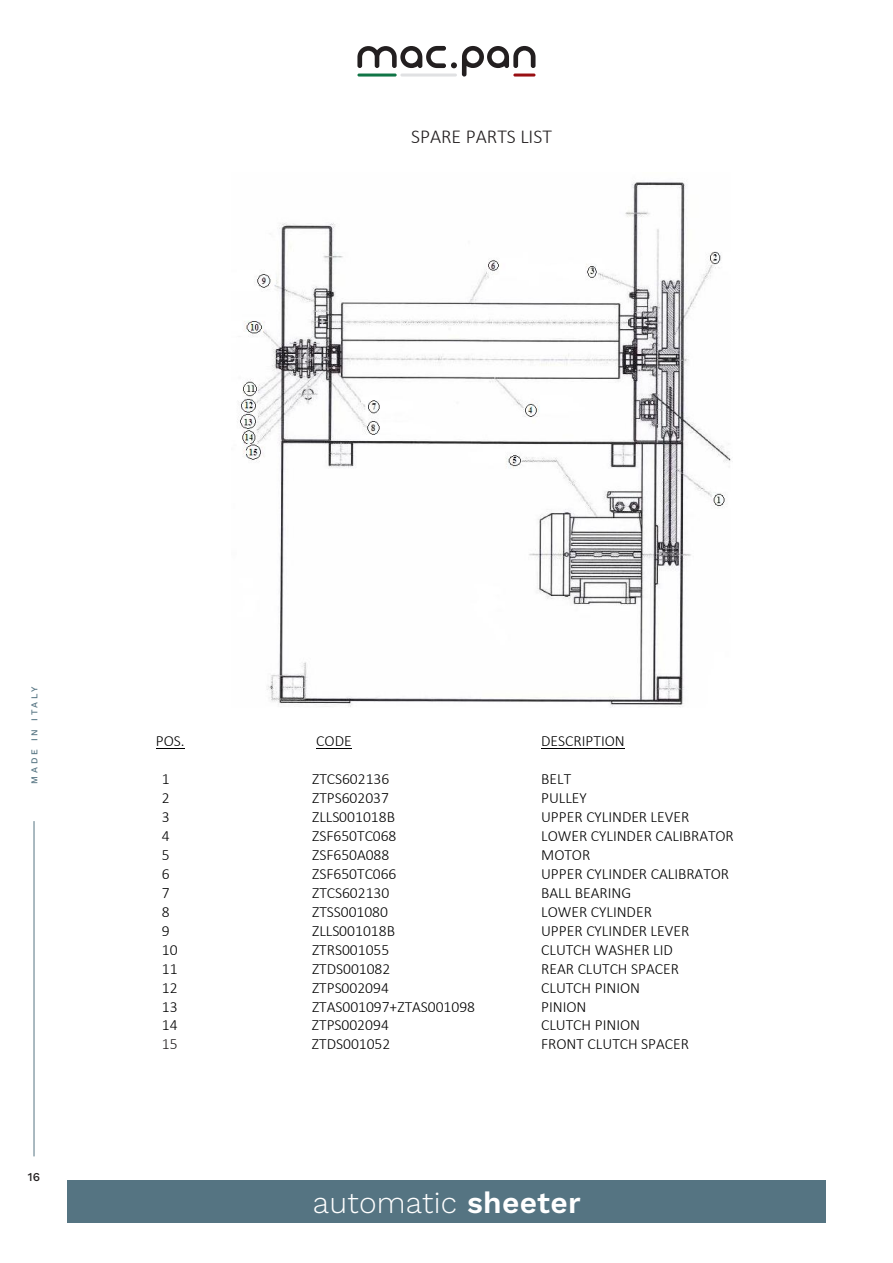
<style>
.page{position:relative;width:893px;height:1263px;background:#fff}
.page>*{position:absolute;margin:0;border:0;box-sizing:border-box;transform-origin:0 0}
.t1{font:30px "Work Sans";letter-spacing:.01em;color:#fff}
.t2{font:300 19.8px "Calibri";color:#221e1f}
.t3{font:300 15.6px "Calibri";color:#000}
.t4{font:300 15.6px "Calibri";color:#221e1f}
.t5{font:500 12px "Work Sans";color:#231f20}
.t6{font:500 9px "Work Sans";letter-spacing:.3em;color:#557482}
.s1{font-weight:600}
</style>
<div class="page">
<div style="left:67px;top:1180px;width:759px;height:42px;background:#557482"></div>
<hr style="left:34px;top:821px;width:1px;height:335px;background:#557482">
<img style="left:238px;top:182px;width:493px;height:525px">
<svg style="left:156px;top:748px;width:29px;height:1px"></svg>
<hr style="left:316px;top:748px;width:36px;height:1px;background:#000">
<hr style="left:541px;top:748px;width:84px;height:1px;background:#000">
<svg style="left:357px;top:46px;width:178px;height:31px"></svg>
<hr style="left:513px;top:74px;width:22px;height:3px;background:#990f13;border-radius:2px">
<hr style="left:400px;top:74px;width:57px;height:3px;background:#e0e1e3;border-radius:2px">
<hr style="left:357px;top:74px;width:40px;height:3px;background:#107546;border-radius:2px">
<p class="t2" style="left:411px;top:124px;width:143px">SPARE PARTS LIST</p>
<p class="t6" style="left:28px;top:784px;width:98px;rotate:-90deg">MADE IN ITALY</p>
<p class="t5" style="left:28px;top:1168px;width:14px">16</p>
<p class="t3" style="left:156px;top:731px;width:30px">POS.</p>
<p class="t3" style="left:316px;top:731px;width:37px">CODE</p>
<p class="t3" style="left:541px;top:731px;width:85px">DESCRIPTION</p>
<p class="t3" style="left:162px;top:769px;width:9px">1</p>
<p class="t3" style="left:312px;top:769px;width:79px">ZTCS602136</p>
<p class="t3" style="left:541px;top:769px;width:32px">BELT</p>
<p class="t3" style="left:162px;top:788px;width:9px">2</p>
<p class="t3" style="left:312px;top:788px;width:78px">ZTPS602037</p>
<p class="t3" style="left:541px;top:788px;width:47px">PULLEY</p>
<p class="t3" style="left:162px;top:807px;width:9px">3</p>
<p class="t3" style="left:312px;top:807px;width:84px">ZLLS001018B</p>
<p class="t3" style="left:541px;top:807px;width:150px">UPPER CYLINDER LEVER</p>
<p class="t3" style="left:162px;top:826px;width:9px">4</p>
<p class="t3" style="left:312px;top:826px;width:86px">ZSF650TC068</p>
<p class="t3" style="left:541px;top:826px;width:194px">LOWER CYLINDER CALIBRATOR</p>
<p class="t3" style="left:162px;top:845px;width:9px">5</p>
<p class="t3" style="left:312px;top:845px;width:79px">ZSF650A088</p>
<p class="t3" style="left:541px;top:845px;width:51px">MOTOR</p>
<p class="t3" style="left:162px;top:864px;width:9px">6</p>
<p class="t3" style="left:312px;top:864px;width:86px">ZSF650TC066</p>
<p class="t3" style="left:541px;top:864px;width:189px">UPPER CYLINDER CALIBRATOR</p>
<p class="t3" style="left:162px;top:883px;width:9px">7</p>
<p class="t3" style="left:312px;top:883px;width:79px">ZTCS602130</p>
<p class="t3" style="left:541px;top:883px;width:91px">BALL BEARING</p>
<p class="t3" style="left:162px;top:902px;width:9px">8</p>
<p class="t3" style="left:312px;top:902px;width:78px">ZTSS001080</p>
<p class="t3" style="left:541px;top:902px;width:112px">LOWER CYLINDER</p>
<p class="t3" style="left:162px;top:921px;width:9px">9</p>
<p class="t3" style="left:312px;top:921px;width:84px">ZLLS001018B</p>
<p class="t3" style="left:541px;top:921px;width:150px">UPPER CYLINDER LEVER</p>
<p class="t3" style="left:162px;top:940px;width:17px">10</p>
<p class="t3" style="left:312px;top:940px;width:79px">ZTRS001055</p>
<p class="t3" style="left:541px;top:940px;width:133px">CLUTCH WASHER LID</p>
<p class="t3" style="left:162px;top:959px;width:17px">11</p>
<p class="t3" style="left:312px;top:959px;width:80px">ZTDS001082</p>
<p class="t3" style="left:541px;top:959px;width:139px">REAR CLUTCH SPACER</p>
<p class="t3" style="left:162px;top:978px;width:17px">12</p>
<p class="t3" style="left:312px;top:978px;width:78px">ZTPS002094</p>
<p class="t3" style="left:541px;top:978px;width:101px">CLUTCH PINION</p>
<p class="t3" style="left:162px;top:997px;width:17px">13</p>
<p class="t3" style="left:312px;top:997px;width:165px">ZTAS001097+ZTAS001098</p>
<p class="t3" style="left:541px;top:997px;width:47px">PINION</p>
<p class="t3" style="left:162px;top:1016px;width:17px">14</p>
<p class="t3" style="left:312px;top:1016px;width:78px">ZTPS002094</p>
<p class="t3" style="left:541px;top:1016px;width:101px">CLUTCH PINION</p>
<p class="t4" style="left:162px;top:1034px;width:17px">15</p>
<p class="t3" style="left:312px;top:1034px;width:80px">ZTDS001052</p>
<p class="t3" style="left:541px;top:1034px;width:149px">FRONT CLUTCH SPACER</p>
<h1 class="t1" style="left:313px;top:1180px;width:270px">automatic <span class="s1">sheeter</span></h1>
</div>
